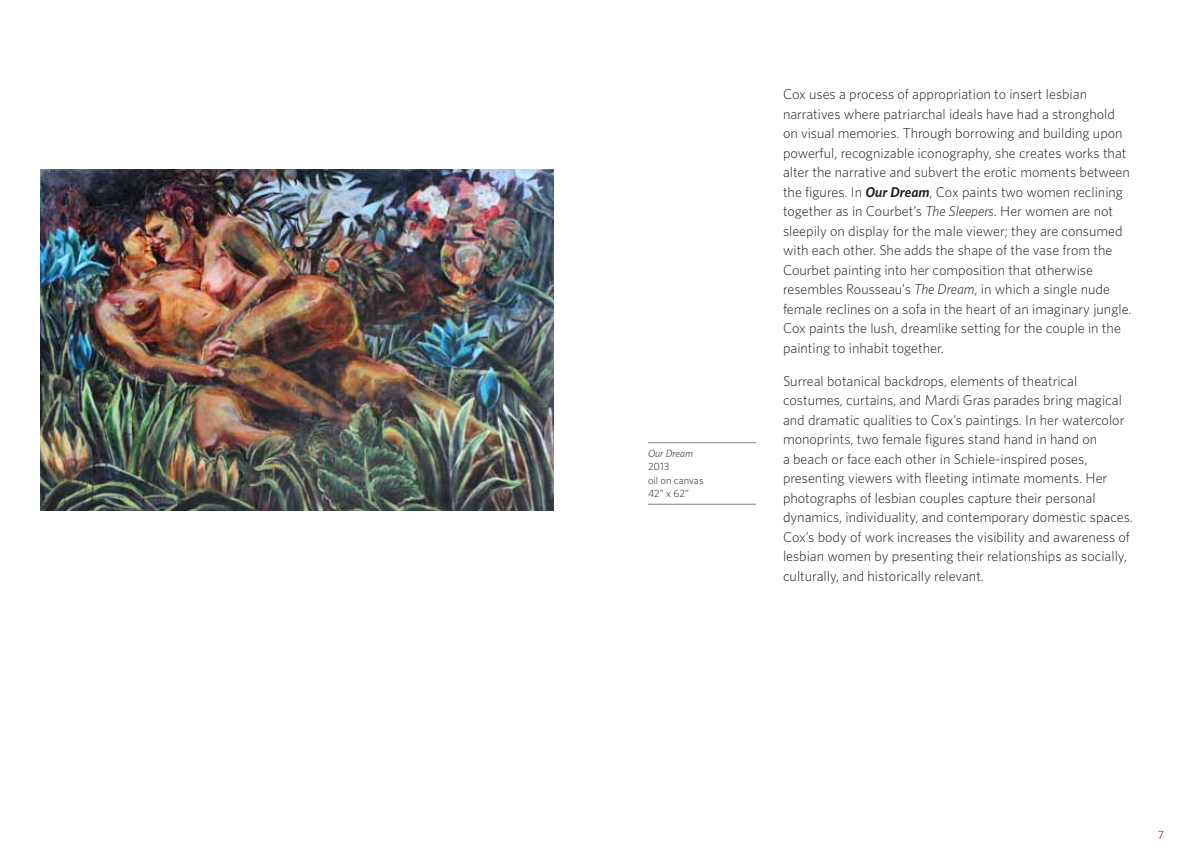
<style>
.page{position:relative;width:1188px;height:864px;background:#fff}
.page>*{position:absolute;margin:0;border:0;box-sizing:border-box;transform-origin:0 0}
.t1{font:300 14.25px/19.5px "Whitney";color:#1c1b1a}
.t2{font:12px "Whitney";color:#b93118}
.t3{font:300 10.5px/13.5px "Whitney";color:#1c1b1a}
.t4{font:italic 300 10.5px "Whitney";color:#1c1b1a}
.s1{font-weight:600;font-style:italic}
.s2{font-style:italic}
</style>
<div class="page">
<hr style="left:648px;top:442px;width:108px;height:1px;background:#818282">
<hr style="left:648px;top:504px;width:108px;height:1px;background:#818282">
<img style="left:40px;top:170px;width:514px;height:341px">
<p class="t4" style="left:648px;top:447px;width:47px">Our Dream</p>
<p class="t3" style="left:648px;top:460px;width:57px">2013<br>oil on canvas<br>42” x 62”</p>
<p class="t1" style="left:783px;top:84px;width:350px">Cox uses a process of appropriation to insert lesbian narratives where patriarchal ideals have had a stronghold on visual memories. Through borrowing and building upon powerful, recognizable iconography, she creates works that alter the narrative and subvert the erotic moments between the figures. In <span class="s1">Our Dream</span>, Cox paints two women reclining together as in Courbet’s <span class="s2">The Sleepers</span>. Her women are not sleepily on display for the male viewer; they are consumed with each other. She adds the shape of the vase from the Courbet painting into her composition that otherwise resembles Rousseau’s <span class="s2">The Dream</span>, in which a single nude female reclines on a sofa in the heart of an imaginary jungle.<br>Cox paints the lush, dreamlike setting for the couple in the painting to inhabit together.</p>
<p class="t1" style="left:783px;top:371px;width:351px">Surreal botanical backdrops, elements of theatrical costumes, curtains, and Mardi Gras parades bring magical and dramatic qualities to Cox’s paintings. In her watercolor monoprints, two female figures stand hand in hand on<br>a beach or face each other in Schiele-inspired poses, presenting viewers with fleeting intimate moments. Her photographs of lesbian couples capture their personal dynamics, individuality, and contemporary domestic spaces.<br>Cox’s body of work increases the visibility and awareness of lesbian women by presenting their relationships as socially, culturally, and historically relevant.</p>
<p class="t2" style="left:1158px;top:827px;width:8px">7</p>
</div>
